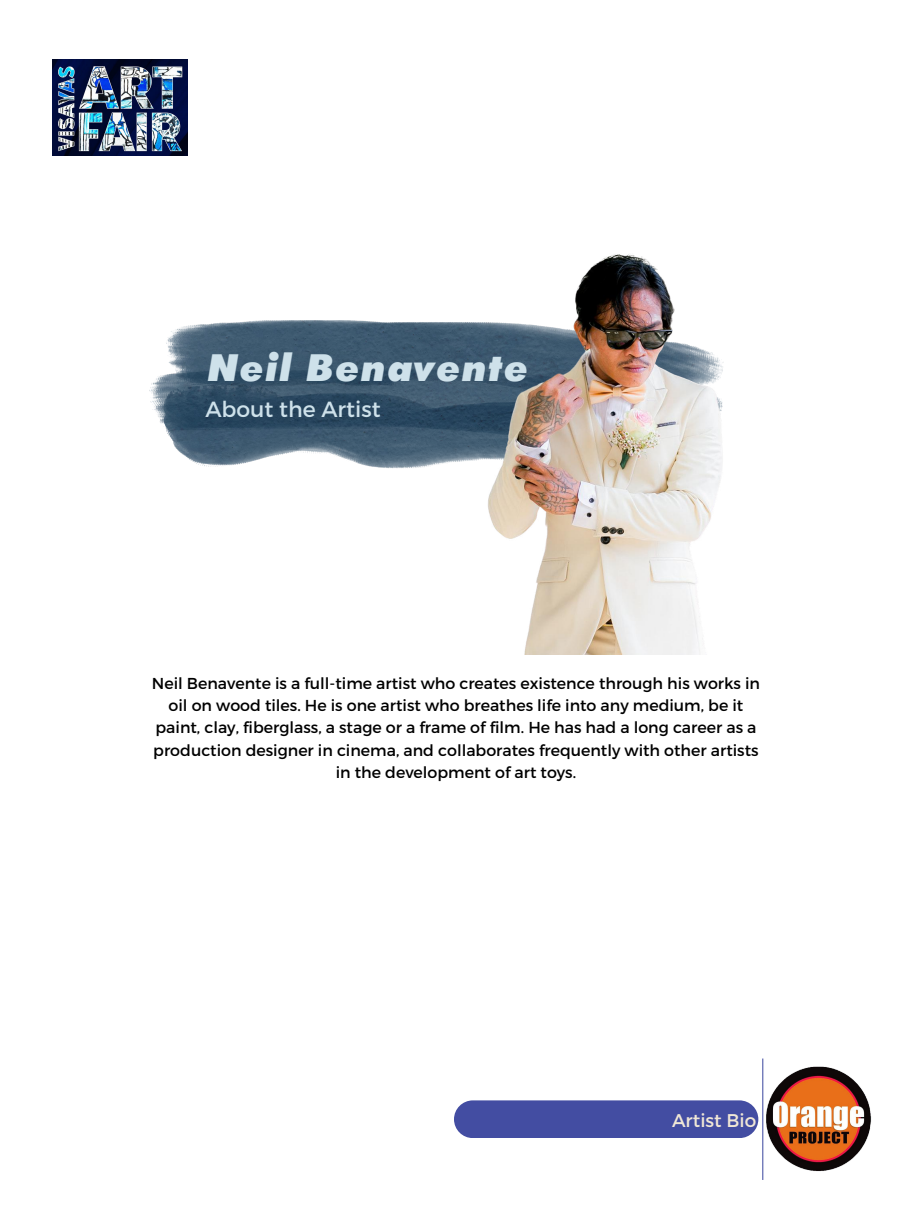
<style>
.page{position:relative;width:908px;height:1210px;background:#fff}
.page>*{position:absolute;margin:0;border:0;box-sizing:border-box;transform-origin:0 0}
.t1{font:italic 800 40.91px "Tw Cen MT Std";color:#cee1ea}
.t2{font:21.95px "Montserrat";color:#cee1ea}
.t3{font:18.41px "Montserrat";color:#f0e7d6}
.t4{font:15.82px/22px "Montserrat";color:#000;text-align:center}
</style>
<div class="page">
<img style="left:763px;top:1064px;width:108px;height:109px">
<hr style="left:762px;top:1058px;width:1px;height:122px;background:#434da2">
<div style="left:454px;top:1100px;width:304px;height:38px;background:#434da2;border-radius:19px"></div>
<img style="left:150px;top:323px;width:69px;height:144px">
<img style="left:219px;top:254px;width:505px;height:400px">
<img style="left:52px;top:59px;width:136px;height:96px">
<h1 class="t1" style="left:207px;top:350px;width:323px">Neil Benavente</h1>
<h2 class="t2" style="left:205px;top:395px;width:177px">About the Artist</h2>
<p class="t4" style="left:152px;top:672px;width:609px">Neil Benavente is a full-time artist who creates existence through his works in oil on wood tiles. He is one artist who breathes life into any medium, be it paint, clay, fiberglass, a stage or a frame of film. He has had a long career as a production designer in cinema, and collaborates frequently with other artists in the development of art toys.</p>
<p class="t3" style="left:671px;top:1108px;width:86px">Artist Bio</p>
</div>
